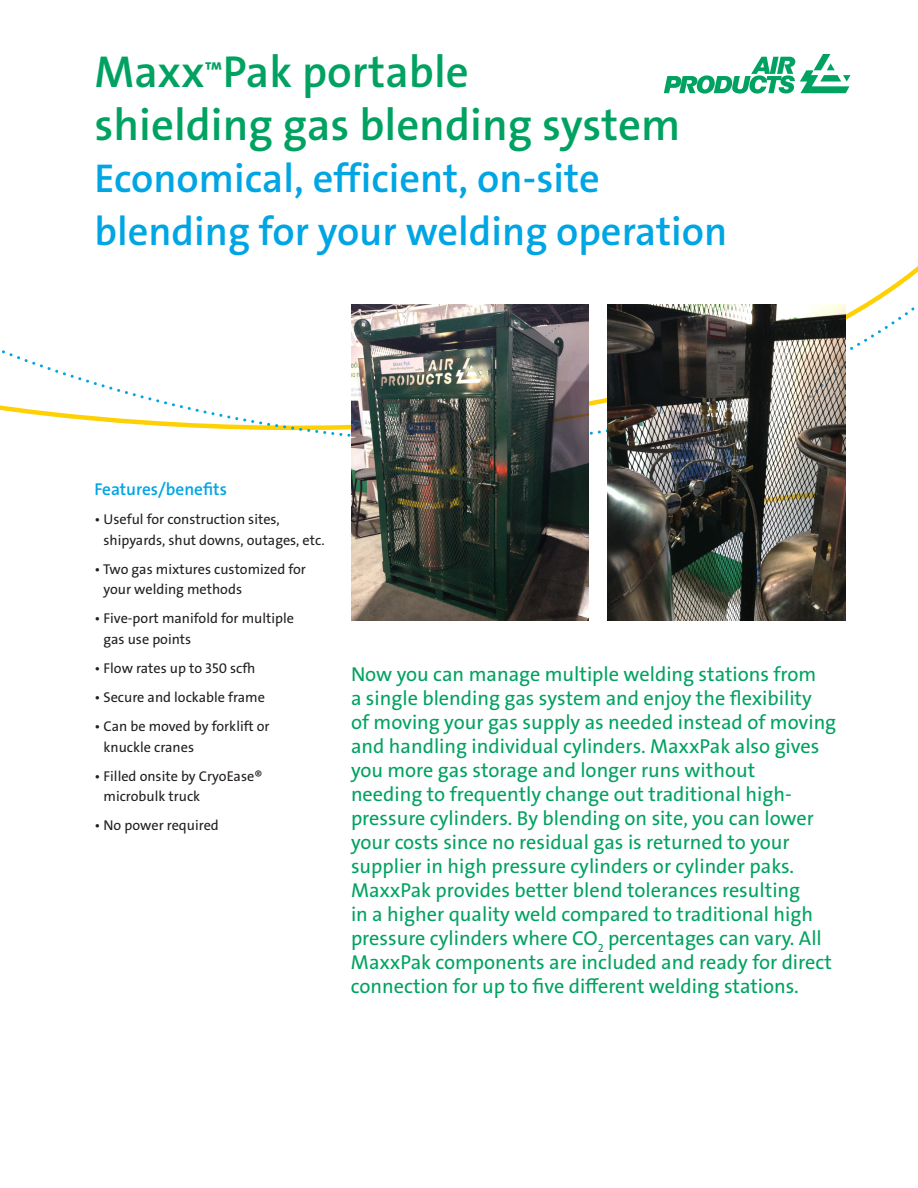
<style>
.page{position:relative;width:918px;height:1188px;background:#fff}
.page>*{position:absolute;margin:0;border:0;box-sizing:border-box;transform-origin:0 0}
.t1{font:600 45px/52.5px "The Sans LF";color:#00a261}
.t2{font:600 40.5px/52.5px "The Sans LF";color:#00a5e3}
.t3{font:20.25px/24px "The Sans LF";color:#00a261}
.t4{font:600 17.25px "The Sans LF";color:#00a5e3}
.t5{font:14.25px/20.2px "The Sans LF";color:#231f20}
</style>
<div class="page">
<svg style="left:0;top:291px;width:915px;height:152px"></svg>
<svg style="left:664px;top:54px;width:186px;height:40px"></svg>
<img style="left:351px;top:304px;width:238px;height:317px">
<img style="left:608px;top:304px;width:237px;height:317px">
<h1 class="t1" style="left:94px;top:46px;width:588px">Maxx<sup>™</sup>Pak portable<br>shielding gas blending system</h1>
<h2 class="t2" style="left:94px;top:153px;width:634px">Economical, efficient, on-site blending for your welding operation</h2>
<p class="t4" style="left:94px;top:478px;width:134px">Features/benefits</p>
<p class="t5" style="left:104px;top:510px;width:223px;text-indent:-9px">• Useful for construction sites, shipyards, shut downs, outages, etc.</p>
<p class="t5" style="left:104px;top:559px;width:204px;text-indent:-9px">• Two gas mixtures customized for your welding methods</p>
<p class="t5" style="left:104px;top:609px;width:192px;text-indent:-9px">• Five-port manifold for multiple gas use points</p>
<p class="t5" style="left:94px;top:658px;width:162px">• Flow rates up to 350 scfh</p>
<p class="t5" style="left:94px;top:687px;width:172px">• Secure and lockable frame</p>
<p class="t5" style="left:104px;top:717px;width:168px;text-indent:-9px">• Can be moved by forklift or knuckle cranes</p>
<p class="t5" style="left:104px;top:766px;width:160px;text-indent:-9px">• Filled onsite by CryoEase® microbulk truck</p>
<p class="t5" style="left:94px;top:816px;width:126px">• No power required</p>
<p class="t3" style="left:351px;top:662px;width:487px">Now you can manage multiple welding stations from<br>a single blending gas system and enjoy the flexibility<br>of moving your gas supply as needed instead of moving and handling individual cylinders. MaxxPak also gives you more gas storage and longer runs without<br>needing to frequently change out traditional high&shy;pressure cylinders. By blending on site, you can lower your costs since no residual gas is returned to your supplier in high pressure cylinders or cylinder paks.<br>MaxxPak provides better blend tolerances resulting<br>in a higher quality weld compared to traditional high pressure cylinders where CO<sub>2</sub> percentages can vary. All MaxxPak components are included and ready for direct connection for up to five different welding stations.</p>
</div>
